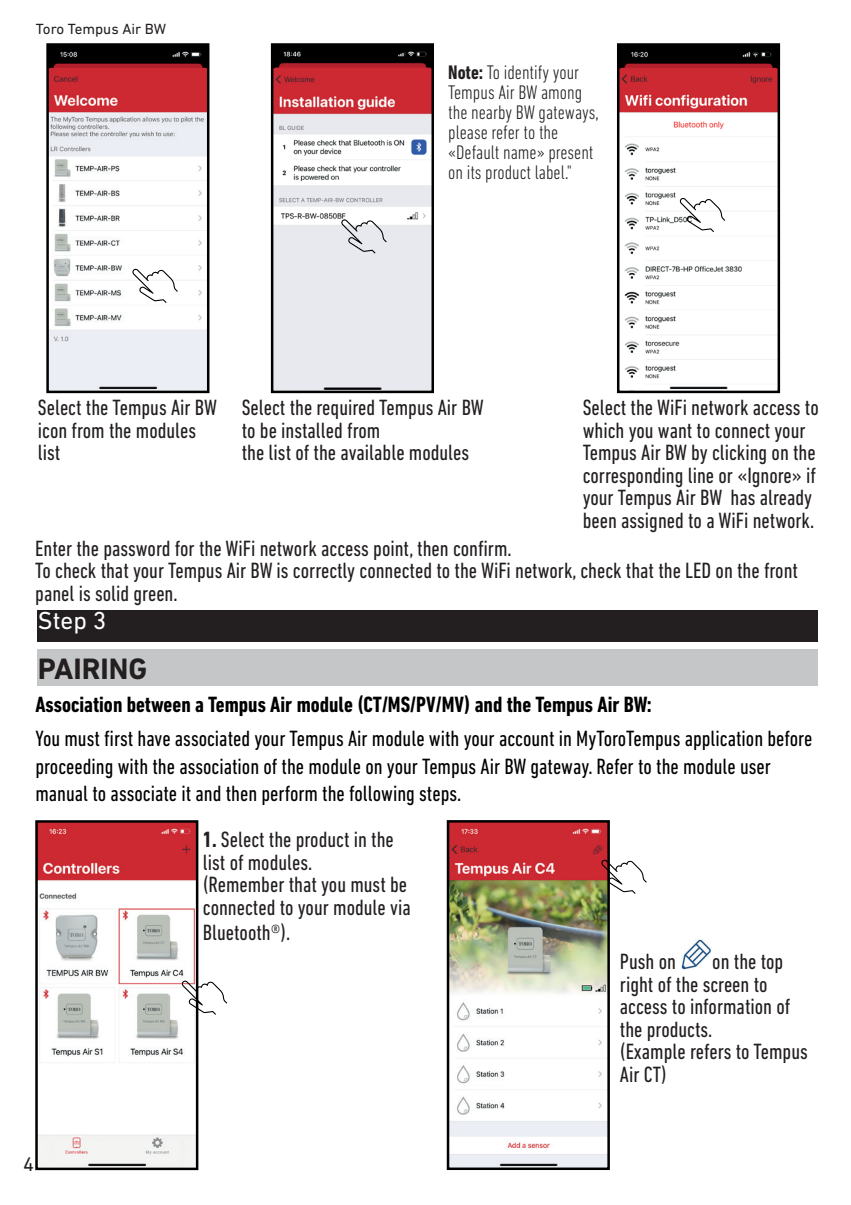
<style>
.page{position:relative;width:851px;height:1205px;background:#fff}
.page>*{position:absolute;margin:0;border:0;box-sizing:border-box;transform-origin:0 0}
.t1{font:700 30px "DIN Next LT Pro";color:#231f20}
.t2{font:25px "DIN Next LT Pro";color:#fff}
.t3{font:condensed 22.5px/22.5px "DIN Next LT Pro";color:#231f20}
.t4{font:condensed 22.5px/27.5px "DIN Next LT Pro";color:#000}
.t5{font:700 condensed 22.5px "DIN Next LT Pro";color:#000}
.t6{font:300 condensed 20px/20px "DIN Next LT Pro";color:#231f20}
.t7{font:20px "DIN Next LT Pro";color:#231f20}
.t8{font:15px "DIN Next LT Pro";color:#231f20}
.s1{font-weight:700}
</style>
<div class="page">
<img style="left:49px;top:46px;width:157px;height:344px">
<div style="left:46px;top:43px;width:163px;height:350px;border:2px solid #000"></div>
<img style="left:620px;top:46px;width:157px;height:344px">
<div style="left:617px;top:43px;width:163px;height:350px;border:2px solid #000"></div>
<img style="left:274px;top:46px;width:157px;height:344px">
<div style="left:271px;top:43px;width:163px;height:350px;border:2px solid #000"></div>
<svg style="left:125px;top:255px;width:56px;height:55px"></svg>
<div style="left:38px;top:610px;width:779px;height:32px;background:#231f20"></div>
<div style="left:38px;top:649px;width:779px;height:37px;background:#c5c6c8"></div>
<img style="left:681px;top:939px;width:30px;height:30px">
<img style="left:38px;top:823px;width:157px;height:344px">
<div style="left:35px;top:820px;width:163px;height:350px;border:2px solid #000"></div>
<img style="left:449px;top:823px;width:157px;height:344px">
<div style="left:446px;top:820px;width:163px;height:350px;border:2px solid #000"></div>
<svg style="left:175px;top:967px;width:53px;height:55px"></svg>
<svg style="left:334px;top:206px;width:56px;height:55px"></svg>
<svg style="left:672px;top:184px;width:56px;height:56px"></svg>
<svg style="left:594px;top:846px;width:53px;height:55px"></svg>
<p class="t8" style="left:36px;top:20px;width:132px">Toro Tempus Air BW</p>
<p class="t6" style="left:448px;top:62px;width:152px"><span class="s1">Note:</span> To identify your<br>Tempus Air BW among the nearby BW gateways, please refer to the «Default name» present on its product label."</p>
<p class="t3" style="left:582px;top:396px;width:237px">Select the WiFi network access to which you want to connect your<br>Tempus Air BW by clicking on the corresponding line or «Ignore» if your Tempus Air BW has already been assigned to a WiFi network.</p>
<p class="t3" style="left:35px;top:537px;width:764px">Enter the password for the WiFi network access point, then confirm.<br>To check that your Tempus Air BW is correctly connected to the WiFi network, check that the LED on the front panel is solid green.</p>
<p class="t2" style="left:38px;top:606px;width:70px">Step 3</p>
<h1 class="t1" style="left:38px;top:651px;width:111px">PAIRING</h1>
<p class="t5" style="left:35px;top:691px;width:618px">Association between a Tempus Air module (CT/MS/PV/MV) and the Tempus Air BW:</p>
<p class="t4" style="left:35px;top:725px;width:778px">You must first have associated your Tempus Air module with your account in MyToroTempus application before proceeding with the association of the module on your Tempus Air BW gateway. Refer to the module user manual to associate it and then perform the following steps.</p>
<p class="t3" style="left:203px;top:828px;width:209px"><span class="s1">1.</span> Select the product in the list of modules.<br>(Remember that you must be connected to your module via</p>
<p class="t3" style="left:203px;top:920px;width:89px">Bluetooth®).</p>
<p class="t3" style="left:620px;top:950px;width:58px">Push on</p>
<p class="t3" style="left:38px;top:396px;width:180px">Select the Tempus Air BW icon from the modules list</p>
<p class="t3" style="left:242px;top:396px;width:243px">Select the required Tempus Air BW to be installed from<br>the list of the available modules</p>
<p class="t3" style="left:620px;top:950px;width:189px;text-indent:92px">on the top right of the screen to access to information of the products.<br>(Example refers to Tempus<br>Air CT)</p>
<p class="t7" style="left:23px;top:1152px;width:12px">4</p>
</div>
